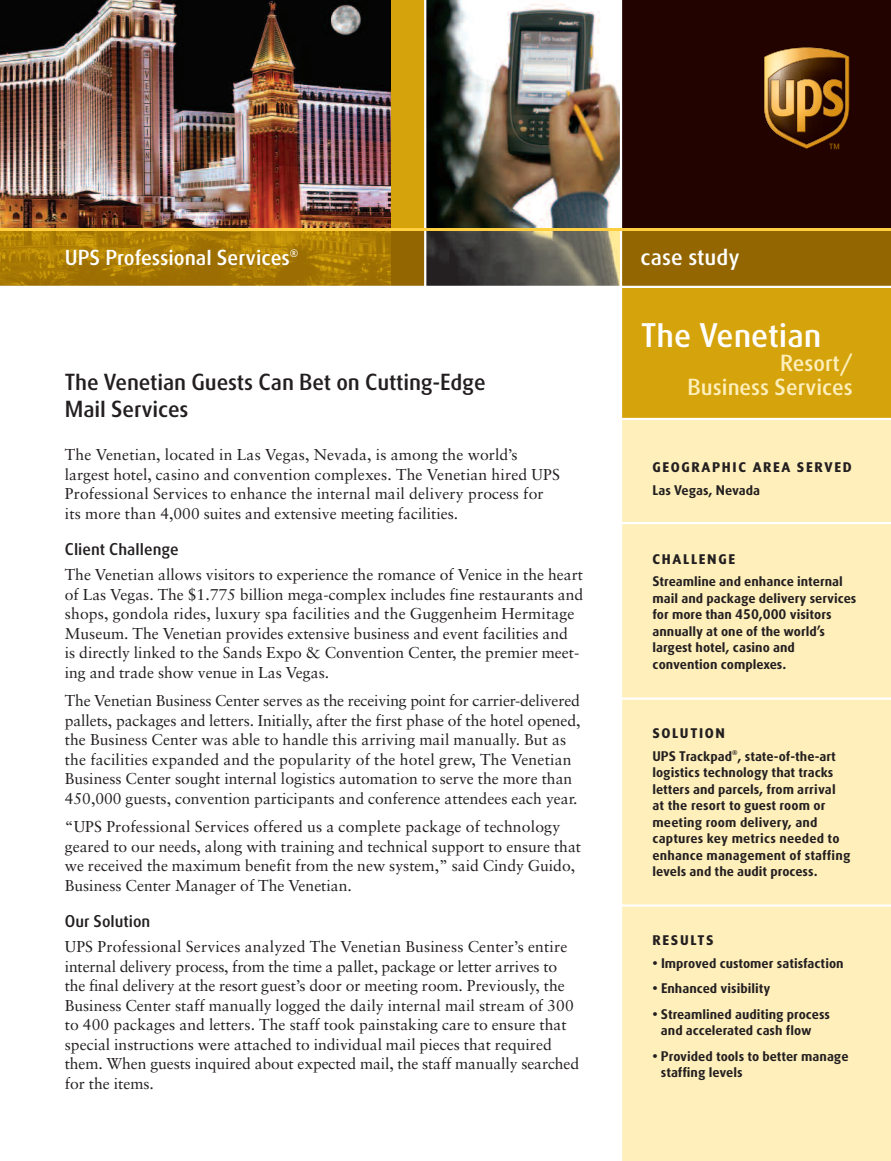
<style>
.page{position:relative;width:891px;height:1161px;background:#fff}
.page>*{position:absolute;margin:0;border:0;box-sizing:border-box;transform-origin:0 0}
.t1{font:500 33px "UPS Sans";color:#fff}
.t2{font:500 22.5px/27px "UPS Sans";letter-spacing:-.005em;color:#231f20}
.t3{font:500 22.5px/24px "UPS Sans";color:#feefbb;text-align:right}
.t4{font:500 22.5px "UPS Sans";color:#fff}
.t5{font:500 21px "UPS Sans";color:#fff}
.t6{font:500 16.5px "UPS Sans";color:#231f20}
.t7{font:15.75px/19.5px "Sabon";color:#231f20}
.t8{font:700 13.5px/16.5px "UPS Sans";color:#231f20}
.t9{font:800 13.5px "UPS Sans";letter-spacing:.12em;color:#231f20}
.s1{font-weight:800}
</style>
<div class="page">
<img style="left:427px;top:0;width:193px;height:228px">
<img style="left:427px;top:231px;width:193px;height:55px">
<img style="left:0;top:0;width:392px;height:228px">
<img style="left:0;top:231px;width:392px;height:55px">
<div style="left:621px;top:264px;width:270px;height:156px;background:#d5a30b"></div>
<div style="left:621px;top:0;width:270px;height:229px;background:#230300"></div>
<svg style="left:764px;top:47px;width:86px;height:102px"></svg>
<div style="left:621px;top:231px;width:270px;height:56px;background:#936601"></div>
<div style="left:622px;top:419px;width:269px;height:742px;background:#feefbb"></div>
<hr style="left:622px;top:418px;width:269px;height:2px;background:#fff">
<hr style="left:601px;top:522px;width:290px;height:2px;background:#fff">
<hr style="left:605px;top:698px;width:286px;height:2px;background:#fff">
<hr style="left:614px;top:904px;width:277px;height:3px;background:#fff">
<div style="left:392px;top:0;width:33px;height:275px;background:#d5a30b"></div>
<div style="left:392px;top:230px;width:33px;height:57px;background:#936601"></div>
<hr style="left:424px;top:0;width:2px;height:296px;background:#fff">
<hr style="left:0;top:286px;width:891px;height:2px;background:#fff">
<hr style="left:620px;top:0;width:2px;height:1161px;background:#fff">
<hr style="left:0;top:228px;width:891px;height:3px;background:#ffcf3f">
<h3 class="t5" style="left:65px;top:246px;width:235px">UPS Professional Services<sup>®</sup></h3>
<h2 class="t2" style="left:65px;top:368px;width:422px">The Venetian Guests Can Bet on Cutting-Edge<br>Mail Services</h2>
<p class="t7" style="left:65px;top:446px;width:497px">The Venetian, located in Las Vegas, Nevada, is among the world’s largest hotel, casino and convention complexes. The Venetian hired UPS Professional Services to enhance the internal mail delivery process for its more than 4,000 suites and extensive meeting facilities.</p>
<p class="t6" style="left:65px;top:539px;width:115px">Client Challenge</p>
<p class="t7" style="left:65px;top:566px;width:520px">The Venetian allows visitors to experience the romance of Venice in the heart of Las Vegas. The $1.775 billion mega-complex includes fine restaurants and shops, gondola rides, luxury spa facilities and the Guggenheim Hermitage Museum. The Venetian provides extensive business and event facilities and<br>is directly linked to the Sands Expo &amp; Convention Center, the premier meet&shy;ing and trade show venue in Las Vegas.</p>
<p class="t7" style="left:65px;top:692px;width:517px">The Venetian Business Center serves as the receiving point for carrier-delivered pallets, packages and letters. Initially, after the first phase of the hotel opened, the Business Center was able to handle this arriving mail manually. But as the facilities expanded and the popularity of the hotel grew, The Venetian Business Center sought internal logistics automation to serve the more than 450,000 guests, convention participants and conference attendees each year.</p>
<p class="t7" style="left:65px;top:818px;width:518px">“UPS Professional Services offered us a complete package of technology geared to our needs, along with training and technical support to ensure that we received the maximum benefit from the new system,” said Cindy Guido, Business Center Manager of The Venetian.</p>
<p class="t6" style="left:65px;top:911px;width:87px">Our Solution</p>
<p class="t7" style="left:65px;top:938px;width:516px">UPS Professional Services analyzed The Venetian Business Center’s entire internal delivery process, from the time a pallet, package or letter arrives to the final delivery at the resort guest’s door or meeting room. Previously, the Business Center staff manually logged the daily internal mail stream of 300 to 400 packages and letters. The staff took painstaking care to ensure that special instructions were attached to individual mail pieces that required them. When guests inquired about expected mail, the staff manually searched for the items.</p>
<h2 class="t4" style="left:640px;top:244px;width:101px">case study</h2>
<h1 class="t1" style="left:641px;top:316px;width:182px">The Venetian</h1>
<h2 class="t3" style="left:688px;top:351px;width:167px">Resort/<br>Business Services</h2>
<p class="t9" style="left:652px;top:460px;width:201px">GEOGRAPHIC AREA SERVED</p>
<p class="t8" style="left:652px;top:482px;width:109px">Las Vegas, Nevada</p>
<p class="t9" style="left:652px;top:551px;width:84px">CHALLENGE</p>
<p class="t8" style="left:652px;top:574px;width:205px">Streamline and enhance internal mail and package delivery services for more than 450,000 visitors annually at one of the world’s largest hotel, casino and convention complexes.</p>
<p class="t8" style="left:652px;top:722px;width:185px;line-height:22.5px"><span class="s1">SOLUTION<br></span>UPS Trackpad<sup>®</sup>, state-of-the-art</p>
<p class="t8" style="left:652px;top:764px;width:199px">logistics technology that tracks letters and parcels, from arrival at the resort to guest room or meeting room delivery, and captures key metrics needed to enhance management of staffing levels and the audit process.</p>
<p class="t9" style="left:652px;top:932px;width:62px">RESULTS</p>
<p class="t8" style="left:652px;top:955px;width:193px">• Improved customer satisfaction</p>
<p class="t8" style="left:652px;top:980px;width:119px">• Enhanced visibility</p>
<p class="t8" style="left:661px;top:1006px;width:171px;text-indent:-8px">• Streamlined auditing process and accelerated cash flow</p>
<p class="t8" style="left:661px;top:1048px;width:189px;text-indent:-8px">• Provided tools to better manage staffing levels</p>
</div>
